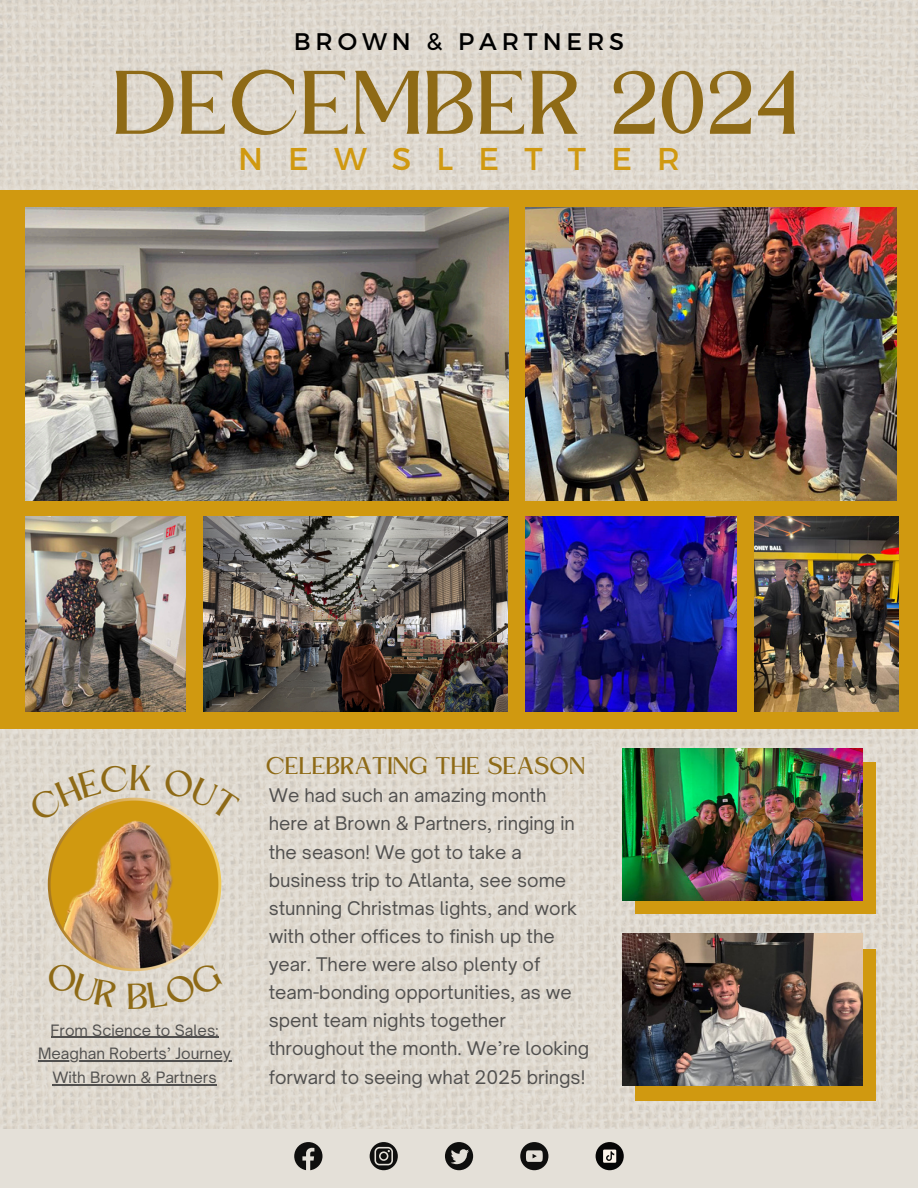
<style>
.page{position:relative;width:918px;height:1188px;background:#e4e0d8}
.page>*{position:absolute;margin:0;border:0;box-sizing:border-box;transform-origin:0 0}
.t1{font:84px "Kingred Serif";color:#8e6a16}
.t2{font:31.5px "Montserrat";letter-spacing:.8em;color:#d09910}
.t3{font:24px "Montserrat";letter-spacing:.2em;color:#000}
.t4{font:22.5px "Kingred Serif";color:#8e6a16}
.t5{font:18px/28.2px "Open Sauce One";color:#51504f}
.t6{font:15px/23.7px "Open Sauce One";color:#51504f;text-align:center}
</style>
<div class="page">
<img style="left:0;top:0;width:918px;height:1129px">
<div style="left:0;top:190px;width:918px;height:539px;background:#d09910"></div>
<img style="left:26px;top:207px;width:482px;height:294px">
<img style="left:525px;top:207px;width:371px;height:294px">
<img style="left:525px;top:517px;width:212px;height:194px">
<img style="left:754px;top:517px;width:144px;height:194px">
<div style="left:636px;top:762px;width:240px;height:152px;background:#d09910"></div>
<img style="left:622px;top:749px;width:240px;height:152px">
<div style="left:636px;top:950px;width:240px;height:151px;background:#d09910"></div>
<img style="left:622px;top:934px;width:240px;height:152px">
<img style="left:203px;top:517px;width:305px;height:194px">
<img style="left:26px;top:517px;width:160px;height:194px">
<svg style="left:294px;top:1142px;width:28px;height:28px"></svg>
<svg style="left:370px;top:1142px;width:28px;height:28px"></svg>
<svg style="left:445px;top:1142px;width:28px;height:28px"></svg>
<svg style="left:520px;top:1142px;width:28px;height:28px"></svg>
<div style="left:596px;top:1142px;width:28px;height:28px;background:#050505;border-radius:50%"></div>
<svg style="left:603px;top:1150px;width:13px;height:13px"></svg>
<img style="left:48px;top:798px;width:173px;height:173px">
<hr style="left:51px;top:1037px;width:167px;height:1px;background:#51504f">
<hr style="left:38px;top:1060px;width:193px;height:2px;background:#51504f">
<hr style="left:52px;top:1084px;width:165px;height:1px;background:#51504f">
<svg style="left:27px;top:764px;width:125px;height:58px"></svg>
<svg style="left:163px;top:767px;width:77px;height:53px"></svg>
<svg style="left:44px;top:960px;width:73px;height:47px"></svg>
<svg style="left:128px;top:961px;width:95px;height:48px"></svg>
<h2 class="t3" style="left:294px;top:26px;width:332px">BROWN &amp; PARTNERS</h2>
<h1 class="t1" style="left:116px;top:71px;width:688px">DECEMBER 2024</h1>
<p class="t2" style="left:238px;top:138px;width:443px">NEWSLETTER</p>
<p class="t6" style="left:51px;top:1018px;width:169px">From Science to Sales:</p>
<p class="t6" style="left:38px;top:1042px;width:195px">Meaghan Roberts’ Journey<br>With Brown &amp; Partners</p>
<p class="t4" style="left:267px;top:757px;width:321px">CELEBRATING THE SEASON</p>
<p class="t5" style="left:269px;top:781px;width:322px">We had such an amazing month here at Brown &amp; Partners, ringing in the season! We got to take a business trip to Atlanta, see some stunning Christmas lights, and work with other offices to finish up the year. There were also plenty of team-bonding opportunities, as we spent team nights together throughout the month. We’re looking forward to seeing what 2025 brings!</p>
</div>
